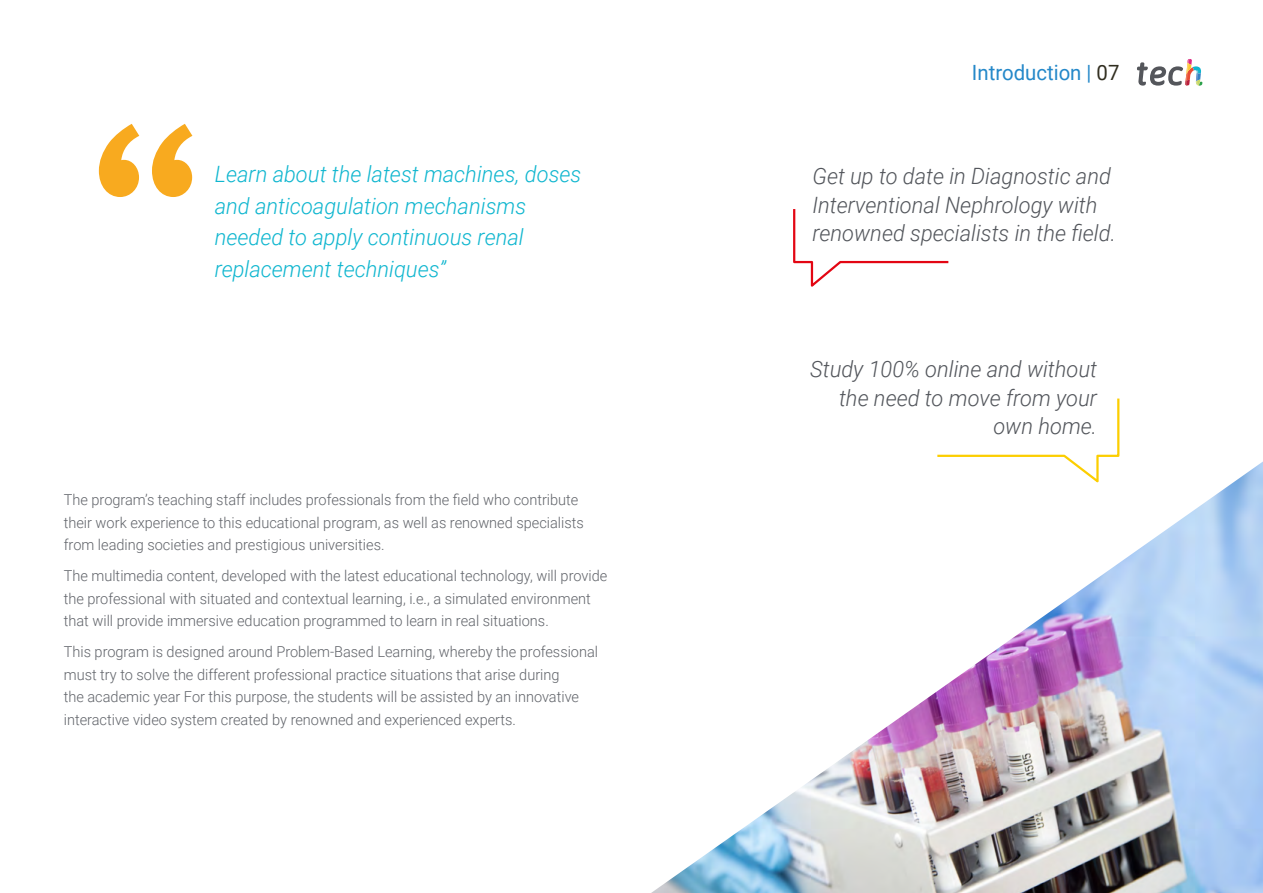
<style>
.page{position:relative;width:1263px;height:893px;background:#fff}
.page>*{position:absolute;margin:0;border:0;box-sizing:border-box;transform-origin:0 0}
.t1{font:italic 300 22.5px/28.5px "Roboto";color:#52555b;text-align:right}
.t2{font:italic 300 22.5px/31.5px "Roboto";color:#0fb6cf}
.t3{font:21px "Roboto";color:#2488c9}
.t4{font:300 15px/22.5px "Roboto";color:#61646a}
.s1{color:#312e20}
</style>
<div class="page">
<svg style="left:99px;top:124px;width:93px;height:73px"></svg>
<svg style="left:937px;top:398px;width:183px;height:63px"></svg>
<svg style="left:793px;top:209px;width:156px;height:78px"></svg>
<svg style="left:1137px;top:59px;width:65px;height:27px"></svg>
<img style="left:651px;top:461px;width:612px;height:432px">
<h1 class="t2" style="left:215px;top:158px;width:368px">Learn about the latest machines, doses and anticoagulation mechanisms needed to apply continuous renal replacement techniques”</h1>
<p class="t4" style="left:64px;top:488px;width:522px">The program’s teaching staff includes professionals from the field who contribute their work experience to this educational program, as well as renowned specialists from leading societies and prestigious universities.</p>
<p class="t4" style="left:64px;top:564px;width:545px">The multimedia content, developed with the latest educational technology, will provide the professional with situated and contextual learning, i.e., a simulated environment that will provide immersive education programmed to learn in real situations.</p>
<p class="t4" style="left:64px;top:640px;width:536px">This program is designed around Problem-Based Learning, whereby the professional must try to solve the different professional practice situations that arise during<br>the academic year For this purpose, the students will be assisted by an innovative interactive video system created by renowned and experienced experts.</p>
<h2 class="t3" style="left:972px;top:57px;width:149px">Introduction | <span class="s1">07</span></h2>
<h1 class="t1" style="left:812px;top:161px;width:305px;text-align:left">Get up to date in Diagnostic and<br>Interventional Nephrology with renowned specialists in the field.</h1>
<h1 class="t1" style="left:810px;top:354px;width:289px">Study 100% online and without the need to move from your own home.</h1>
</div>
